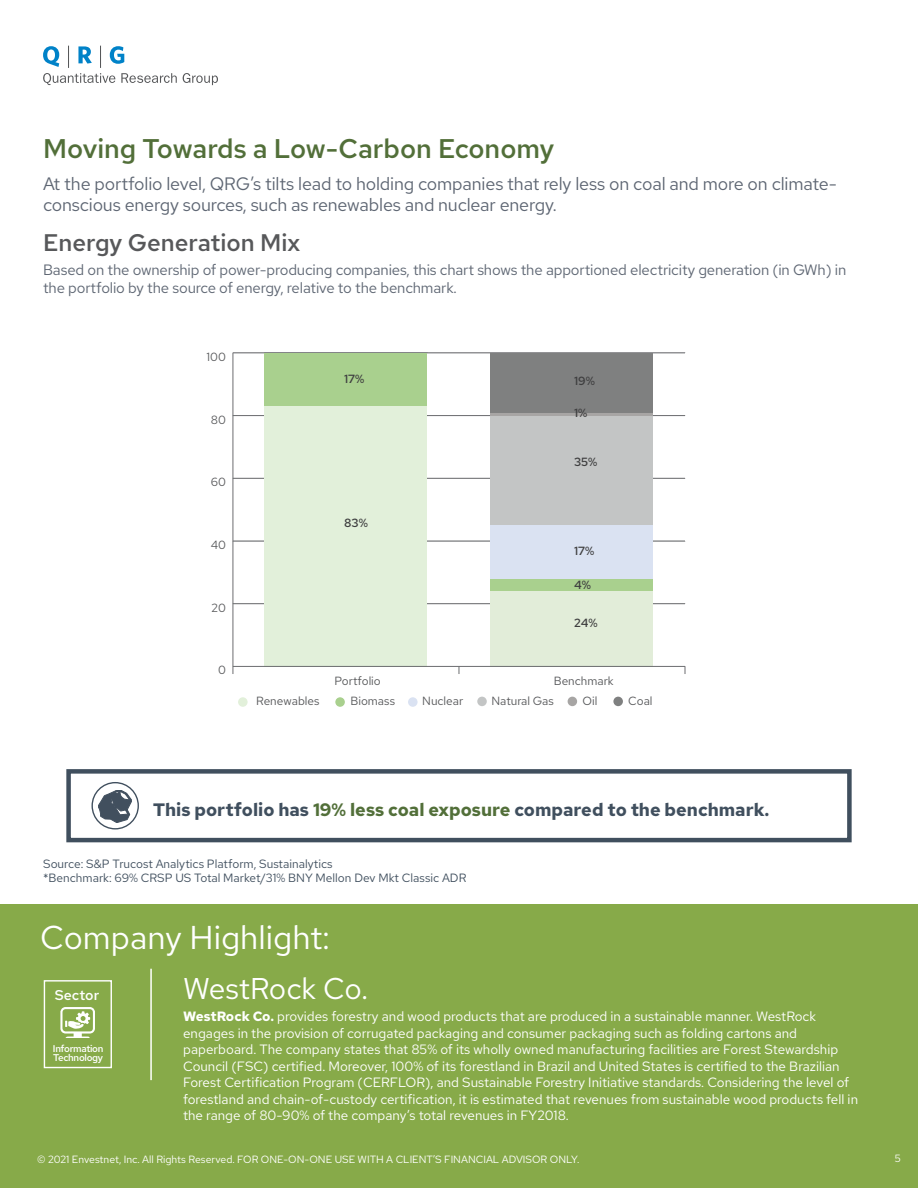
<style>
.page{position:relative;width:918px;height:1188px;background:#fff}
.page>*{position:absolute;margin:0;border:0;box-sizing:border-box;transform-origin:0 0}
.t1{font:33px "Red Hat Text";color:#fff}
.t2{font:30px "Red Hat Text";letter-spacing:-.005em;color:#fff}
.t3{font:500 27px "Red Hat Text";color:#526f39}
.t4{font:500 24px "Red Hat Text";color:#57585a}
.t5{font:18px/21px "Red Hat Text";letter-spacing:-.01em;color:#5e6673}
.t6{font:700 18px "Red Hat Text";color:#404f5e}
.t7{font:15px/18px "Red Hat Text";letter-spacing:-.01em;color:#5e6673}
.t8{font:500 14.1px "Red Hat Text";letter-spacing:.005em;color:#fff}
.t9{font:13.5px/16.5px "Red Hat Text";color:#fff}
.t10{font:12px "Red Hat Text";color:#404f5e}
.t11{font:11.85px "Red Hat Text";color:#57585a}
.t12{font:500 11.85px "Red Hat Text";letter-spacing:-.005em;color:#3e3e3f}
.t13{font:10.5px "Red Hat Text";color:#fff}
.t14{font:500 9.75px/9px "Red Hat Text";letter-spacing:-.03em;color:#fff}
.s1{color:#526f39}
.s2{font-weight:700}
</style>
<div class="page">
<div style="left:0;top:904px;width:918px;height:284px;background:#87aa49"></div>
<svg style="left:183px;top:73px;width:35px;height:12px"></svg>
<svg style="left:43px;top:46px;width:134px;height:39px"></svg>
<hr style="left:150px;top:969px;width:2px;height:111px;background:#fff">
<div style="left:44px;top:980px;width:68px;height:88px;border:1px solid #fff"></div>
<svg style="left:61px;top:1007px;width:34px;height:31px"></svg>
<hr style="left:233px;top:603px;width:452px;height:1px;background:#6c6d70">
<hr style="left:233px;top:541px;width:452px;height:1px;background:#6c6d70">
<hr style="left:233px;top:478px;width:452px;height:1px;background:#6c6d70">
<hr style="left:233px;top:415px;width:452px;height:1px;background:#6c6d70">
<hr style="left:233px;top:353px;width:452px;height:1px;background:#6c6d70">
<div style="left:491px;top:416px;width:162px;height:109px;background:#c3c5c5"></div>
<div style="left:491px;top:579px;width:162px;height:12px;background:#a9d08e"></div>
<div style="left:491px;top:591px;width:162px;height:75px;background:#e2edd9"></div>
<svg style="left:491px;top:412px;width:162px;height:4px"></svg>
<div style="left:491px;top:353px;width:162px;height:59px;background:#7f8080"></div>
<div style="left:613px;top:697px;width:10px;height:9px;background:#7f8080;border-radius:50%"></div>
<div style="left:335px;top:697px;width:10px;height:10px;background:#a9d08e;border-radius:50%"></div>
<div style="left:238px;top:697px;width:10px;height:10px;background:#e2f0da;border-radius:50%"></div>
<div style="left:477px;top:697px;width:10px;height:9px;background:#c3c5c5;border-radius:50%"></div>
<div style="left:408px;top:697px;width:10px;height:10px;background:#dae2f2;border-radius:5px"></div>
<div style="left:568px;top:697px;width:9px;height:9px;background:#a7a5a4;border-radius:50%"></div>
<hr style="left:233px;top:353px;width:1px;height:313px;background:#6c6d70">
<div style="left:265px;top:353px;width:162px;height:53px;background:#a9d08e"></div>
<div style="left:265px;top:406px;width:162px;height:260px;background:#e2f0da"></div>
<div style="left:491px;top:525px;width:162px;height:54px;background:#dae2f2"></div>
<hr style="left:233px;top:666px;width:452px;height:1px;background:#6c6d70">
<div style="left:66px;top:769px;width:786px;height:73px;border:4px solid #404f5e"></div>
<svg style="left:98px;top:791px;width:34px;height:32px"></svg>
<div style="left:92px;top:782px;width:47px;height:48px;border:1px solid #404f5e;border-radius:50%"></div>
<p class="t3" style="left:43px;top:131px;width:513px">Moving Towards a Low-Carbon Economy</p>
<p class="t5" style="left:43px;top:173px;width:795px">At the portfolio level, QRG’s tilts lead to holding companies that rely less on coal and more on climate&shy;conscious energy sources, such as renewables and nuclear energy.</p>
<p class="t4" style="left:43px;top:227px;width:259px">Energy Generation Mix</p>
<p class="t7" style="left:43px;top:261px;width:805px">Based on the ownership of power-producing companies, this chart shows the apportioned electricity generation (in GWh) in the portfolio by the source of energy, relative to the benchmark.</p>
<p class="t11" style="left:207px;top:349px;width:21px">100</p>
<p class="t11" style="left:211px;top:412px;width:17px">80</p>
<p class="t11" style="left:211px;top:474px;width:17px">60</p>
<p class="t11" style="left:211px;top:537px;width:17px">40</p>
<p class="t11" style="left:212px;top:600px;width:16px">20</p>
<p class="t11" style="left:218px;top:662px;width:9px">0</p>
<p class="t12" style="left:344px;top:371px;width:22px">17%</p>
<p class="t12" style="left:344px;top:515px;width:25px">83%</p>
<p class="t12" style="left:574px;top:373px;width:22px">19%</p>
<p class="t12" style="left:574px;top:405px;width:15px">1%</p>
<p class="t12" style="left:574px;top:454px;width:25px">35%</p>
<p class="t12" style="left:574px;top:543px;width:22px">17%</p>
<p class="t12" style="left:574px;top:577px;width:18px">4%</p>
<p class="t12" style="left:574px;top:615px;width:25px">24%</p>
<p class="t11" style="left:334px;top:673px;width:48px">Portfolio</p>
<p class="t11" style="left:554px;top:673px;width:62px">Benchmark</p>
<p class="t11" style="left:256px;top:694px;width:65px">Renewables</p>
<p class="t11" style="left:350px;top:694px;width:46px">Biomass</p>
<p class="t11" style="left:422px;top:694px;width:43px">Nuclear</p>
<p class="t11" style="left:491px;top:693px;width:64px">Natural Gas</p>
<p class="t11" style="left:582px;top:693px;width:16px">Oil</p>
<p class="t11" style="left:628px;top:693px;width:26px">Coal</p>
<p class="t6" style="left:153px;top:798px;width:618px">This portfolio has <span class="s1">19% less coal exposure</span> compared to the benchmark.</p>
<p class="t10" style="left:43px;top:856px;width:291px">Source: S&amp;P Trucost Analytics Platform, Sustainalytics</p>
<p class="t10" style="left:43px;top:870px;width:425px">*Benchmark: 69% CRSP US Total Market/31% BNY Mellon Dev Mkt Classic ADR</p>
<p class="t1" style="left:40px;top:916px;width:291px">Company Highlight:</p>
<p class="t8" style="left:55px;top:986px;width:46px">Sector</p>
<p class="t14" style="left:53px;top:1044px;width:52px">Information<br>Technology</p>
<p class="t2" style="left:183px;top:969px;width:186px">WestRock Co.</p>
<p class="t9" style="left:183px;top:1008px;width:677px"><span class="s2">WestRock Co.</span> provides forestry and wood products that are produced in a sustainable manner. WestRock engages in the provision of corrugated packaging and consumer packaging such as folding cartons and paperboard. The company states that 85% of its wholly owned manufacturing facilities are Forest Stewardship Council (FSC) certified. Moreover, 100% of its forestland in Brazil and United States is certified to the Brazilian Forest Certification Program (CERFLOR), and Sustainable Forestry Initiative standards. Considering the level of forestland and chain-of-custody certification, it is estimated that revenues from sustainable wood products fell in the range of 80-90% of the company’s total revenues in FY2018.</p>
<p class="t13" style="left:37px;top:1153px;width:544px">© 2021 Envestnet, Inc. All Rights Reserved. FOR ONE-ON-ONE USE WITH A CLIENT’S FINANCIAL ADVISOR ONLY.</p>
<p class="t13" style="left:895px;top:1151px;width:7px">5</p>
</div>
